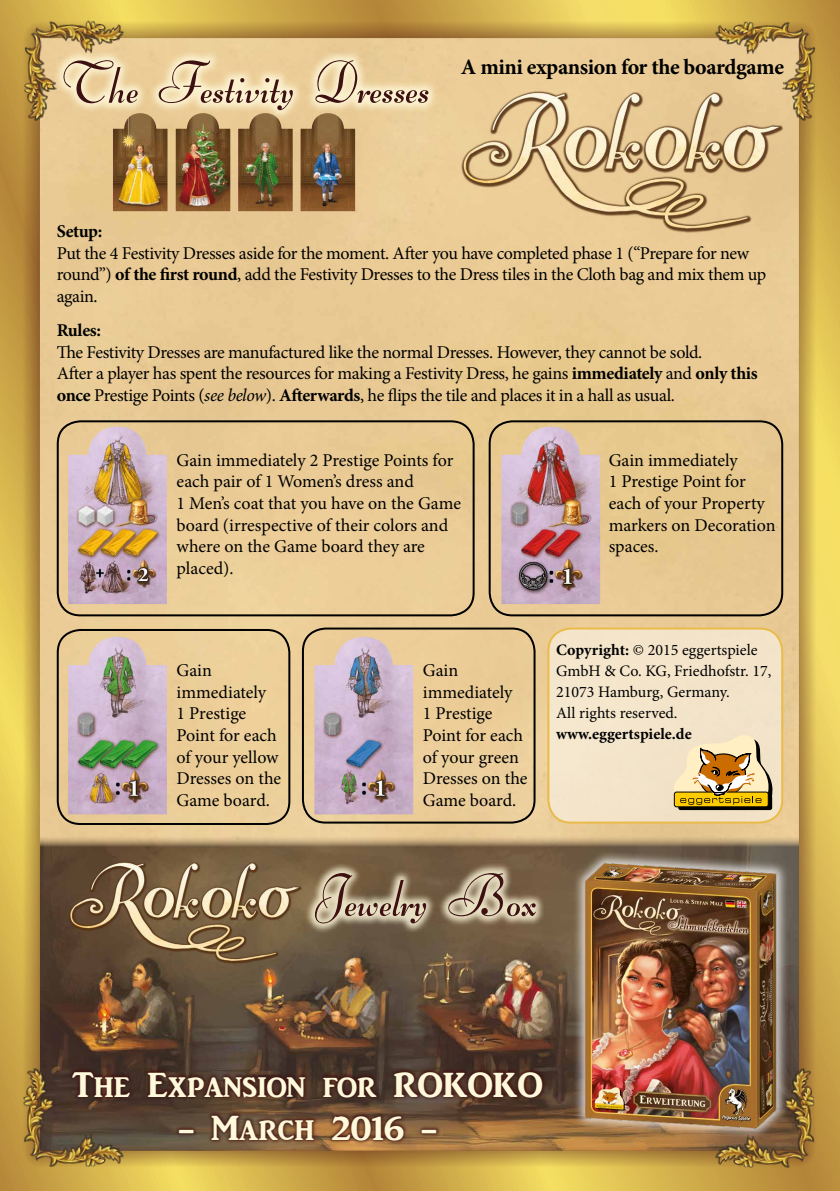
<style>
.page{position:relative;width:840px;height:1191px;background:#fff}
.page>*{position:absolute;margin:0;border:0;box-sizing:border-box;transform-origin:0 0}
.t1{font:700 59.6px "Behaus";color:#3d1012}
.t2{font:700 59px "Behaus";color:#3d1012}
.t3{font:36px "ARJULIAN";color:#fff9db}
.t4{font:700 22px "Minion Pro";letter-spacing:-.02em;color:#000}
.t5{font:18px/21.6px "Minion Pro";letter-spacing:-.015em;color:#000}
.t6{font:700 18px "Minion Pro";letter-spacing:-.02em;color:#000}
.t7{font:16px/21px "Minion Pro";color:#000}
.t8{font:700 16px "Minion Pro";color:#000}
.s1{font-weight:700}
.s2{font-style:italic}
</style>
<div class="page">
<div style="left:0;top:0;width:839px;height:1191px;background:#501b14;opacity:.81"></div>
<img style="left:17px;top:9px;width:43px;height:121px">
<img style="left:12px;top:14px;width:121px;height:43px">
<img style="left:12px;top:1130px;width:121px;height:43px">
<img style="left:17px;top:1058px;width:42px;height:120px">
<img style="left:704px;top:15px;width:121px;height:42px">
<img style="left:778px;top:9px;width:42px;height:62px">
<img style="left:777px;top:1058px;width:43px;height:120px">
<img style="left:704px;top:1131px;width:121px;height:43px">
<img style="left:419px;top:71px;width:413px;height:176px">
<img style="left:314px;top:637px;width:99px;height:177px">
<img style="left:68px;top:426px;width:99px;height:178px">
<img style="left:68px;top:637px;width:99px;height:177px">
<img style="left:501px;top:426px;width:99px;height:178px">
<img style="left:113px;top:121px;width:54px;height:90px">
<img style="left:300px;top:121px;width:55px;height:90px">
<img style="left:176px;top:121px;width:54px;height:90px">
<img style="left:238px;top:121px;width:54px;height:90px">
<div style="left:52px;top:49px;width:386px;height:72px;background:#fff9db;opacity:.85"></div>
<div style="left:57px;top:420px;width:417px;height:196px;border:2px solid #000;border-radius:23px"></div>
<div style="left:488px;top:420px;width:294px;height:196px;border:2px solid #000;border-radius:23px"></div>
<div style="left:57px;top:629px;width:233px;height:196px;border:2px solid #000;border-radius:23px"></div>
<div style="left:302px;top:627px;width:233px;height:196px;border:2px solid #000;border-radius:23px"></div>
<img style="left:550px;top:826px;width:263px;height:328px">
<img style="left:39px;top:855px;width:298px;height:119px">
<div style="left:304px;top:862px;width:241px;height:71px;background:#fff9db;opacity:.85"></div>
<div style="left:68px;top:1067px;width:478px;height:77px;background:#3d0d0b;opacity:.75"></div>
<div style="left:548px;top:628px;width:233px;height:194px;background:#f4e5ca;border-radius:23px"></div>
<div style="left:547px;top:627px;width:235px;height:196px;border:2px solid #eaba4a;border-radius:23px"></div>
<svg style="left:673px;top:736px;width:99px;height:74px"></svg>
<h2 class="t2" style="left:58px;top:50px;width:372px">The Festivity Dresses</h2>
<p class="t4" style="left:460px;top:52px;width:324px">A mini expansion for the boardgame</p>
<p class="t6" style="left:57px;top:219px;width:47px">Setup:</p>
<p class="t5" style="left:57px;top:242px;width:710px">Put the 4 Festivity Dresses aside for the moment. After you have completed phase 1 (“Prepare for new round”) <span class="s1">of the first round</span>, add the Festivity Dresses to the Dress tiles in the Cloth bag and mix them up again.</p>
<p class="t6" style="left:57px;top:317px;width:46px">Rules:</p>
<p class="t5" style="left:57px;top:341px;width:702px">The Festivity Dresses are manufactured like the normal Dresses. However, they cannot be sold.<br>After a player has spent the resources for making a Festivity Dress, he gains <span class="s1">immediately</span> and <span class="s1">only this once</span> Prestige Points (<span class="s2">see below</span>). <span class="s1">Afterwards</span>, he flips the tile and places it in a hall as usual.</p>
<p class="t5" style="left:176px;top:449px;width:286px">Gain immediately 2 Prestige Points for each pair of 1 Women’s dress and<br>1 Men’s coat that you have on the Game board (irrespective of their colors and where on the Game board they are placed).</p>
<p class="t5" style="left:176px;top:659px;width:106px">Gain immediately<br>1 Prestige<br>Point for each of your yellow<br>Dresses on the<br>Game board.</p>
<p class="t5" style="left:422px;top:659px;width:106px">Gain immediately<br>1 Prestige<br>Point for each of your green<br>Dresses on the<br>Game board.</p>
<p class="t5" style="left:608px;top:449px;width:168px">Gain immediately<br>1 Prestige Point for each of your Property markers on Decoration spaces.</p>
<p class="t7" style="left:556px;top:640px;width:217px"><span class="s1">Copyright:</span> © 2015 eggertspiele<br>GmbH &amp; Co. KG, Friedhofstr. 17,<br>21073 Hamburg, Germany.<br>All rights reserved.</p>
<p class="t8" style="left:556px;top:723px;width:137px">www.eggertspiele.de</p>
<h1 class="t1" style="left:313px;top:862px;width:225px">Jewelry Box</h1>
<h3 class="t3" style="left:73px;top:1065px;width:471px">The Expansion for ROKOKO</h3>
<h3 class="t3" style="left:178px;top:1109px;width:260px">- March 2016 -</h3>
</div>
